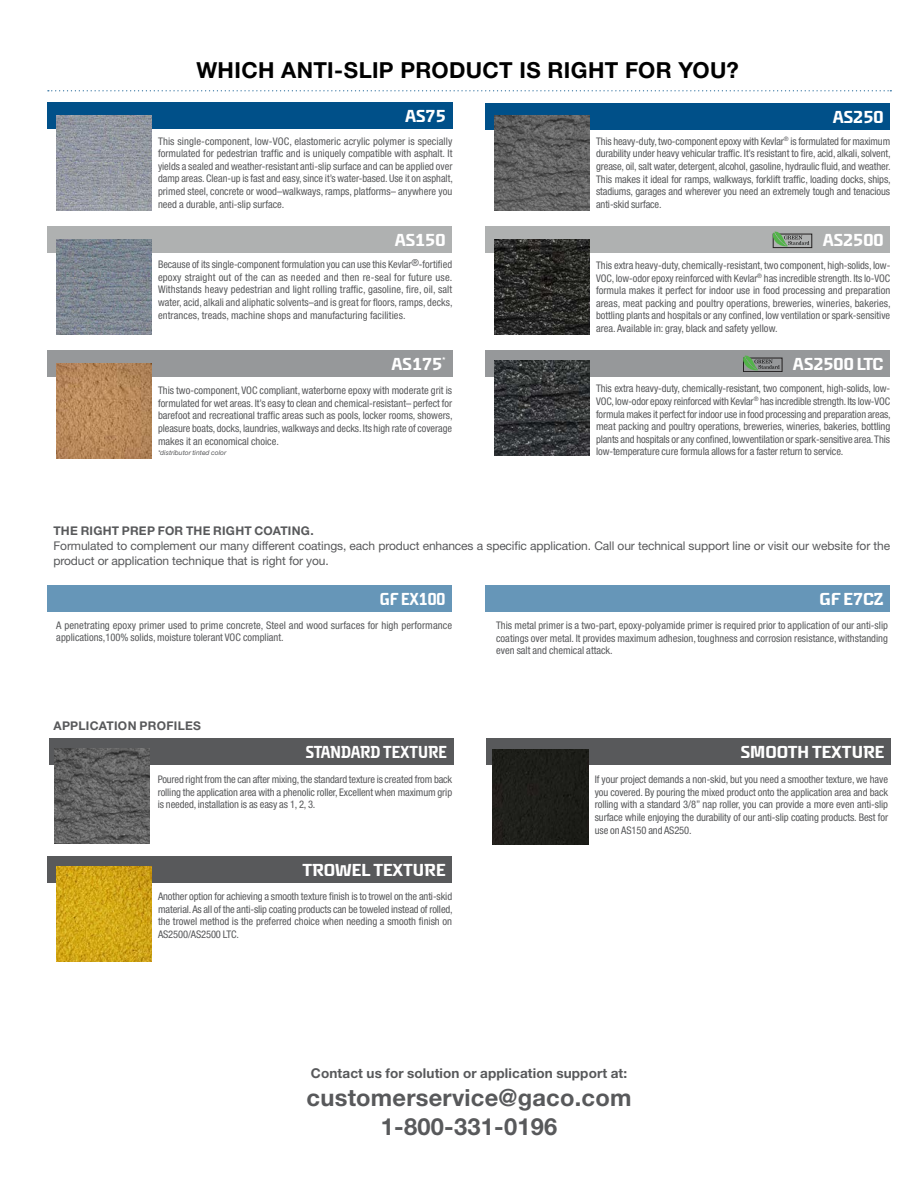
<style>
.page{position:relative;width:918px;height:1188px;background:#fff}
.page>*{position:absolute;margin:0;border:0;box-sizing:border-box;transform-origin:0 0}
.t1{font:700 23.7px/28.3px "Helvetica Neue LT Std";letter-spacing:.01em;color:#58595b;text-align:center}
.t2{font:700 22.2px "Helvetica Neue LT Std";letter-spacing:.015em;color:#000}
.t3{font:700 18px "Safety";color:#fff}
.t4{font:700 18px "Safety";color:#fff;scale:.88 1}
.t5{font:700 13.5px "Helvetica Neue LT Std";letter-spacing:.01em;color:#58595b}
.t6{font:12px/15px "Helvetica Neue LT Std";letter-spacing:-.01em;color:#58595b}
.t7{font:700 12px "Helvetica Neue LT Std";letter-spacing:.02em;color:#58595b}
.t8{font:condensed 10.5px/12.6px "Helvetica Neue LT Std";color:#58595b;text-align:justify}
.t9{font:italic 6.75px "Helvetica Neue LT Std";color:#58595b}
</style>
<div class="page">
<div style="left:49px;top:738px;width:404px;height:27px;background:#58595b"></div>
<div style="left:47px;top:856px;width:405px;height:27px;background:#58595b"></div>
<div style="left:47px;top:226px;width:405px;height:27px;background:#afb1b1"></div>
<svg style="left:48px;top:90px;width:843px;height:1px"></svg>
<img style="left:56px;top:240px;width:95px;height:95px">
<div style="left:47px;top:350px;width:405px;height:27px;background:#96989a"></div>
<div style="left:47px;top:102px;width:405px;height:27px;background:#005089"></div>
<div style="left:485px;top:103px;width:405px;height:27px;background:#005089"></div>
<img style="left:56px;top:115px;width:95px;height:95px">
<img style="left:56px;top:364px;width:95px;height:95px">
<img style="left:494px;top:115px;width:95px;height:95px">
<div style="left:485px;top:226px;width:405px;height:27px;background:#afb1b1"></div>
<img style="left:494px;top:240px;width:95px;height:95px">
<div style="left:485px;top:350px;width:405px;height:27px;background:#96989a"></div>
<img style="left:494px;top:361px;width:95px;height:95px">
<svg style="left:773px;top:232px;width:39px;height:16px"></svg>
<svg style="left:743px;top:356px;width:39px;height:16px"></svg>
<img style="left:55px;top:749px;width:95px;height:95px">
<div style="left:486px;top:738px;width:405px;height:27px;background:#58595b"></div>
<div style="left:493px;top:750px;width:95px;height:95px;background:#1d1e19"></div>
<img style="left:56px;top:867px;width:95px;height:95px">
<div style="left:47px;top:585px;width:405px;height:27px;background:#6696b8"></div>
<div style="left:485px;top:585px;width:405px;height:27px;background:#6696b8"></div>
<h2 class="t2" style="left:196px;top:57px;width:544px">WHICH ANTI-SLIP PRODUCT IS RIGHT FOR YOU?</h2>
<h3 class="t3" style="left:405px;top:106px;width:42px">AS75</h3>
<h3 class="t3" style="left:833px;top:108px;width:52px">AS250</h3>
<p class="t8" style="left:596px;top:135px;width:296px">This heavy-duty, two-component epoxy with Kevlar<sup>®</sup> is formulated for maximum durability under heavy vehicular traffic. It’s resistant to fire, acid, alkali, solvent, grease, oil, salt water, detergent, alcohol, gasoline, hydraulic fluid, and weather.<br>This makes it ideal for ramps, walkways, forklift traffic, loading docks, ships, stadiums, garages and wherever you need an extremely tough and tenacious anti-skid surface.</p>
<p class="t8" style="left:158px;top:135px;width:296px">This single-component, low-VOC, elastomeric acrylic polymer is specially formulated for pedestrian traffic and is uniquely compatible with asphalt. It yields a sealed and weather-resistant anti-slip surface and can be applied over damp areas. Clean-up is fast and easy, since it’s water-based. Use it on asphalt, primed steel, concrete or wood–walkways, ramps, platforms– anywhere you need a durable, anti-slip surface.</p>
<h3 class="t3" style="left:395px;top:231px;width:52px">AS150</h3>
<p class="t8" style="left:158px;top:258px;width:296px">Because of its single-component formulation you can use this Kevlar<sup>®</sup>-fortified epoxy straight out of the can as needed and then re-seal for future use.<br>Withstands heavy pedestrian and light rolling traffic, gasoline, fire, oil, salt water, acid, alkali and aliphatic solvents–and is great for floors, ramps, decks, entrances, treads, machine shops and manufacturing facilities.</p>
<h3 class="t3" style="left:392px;top:355px;width:56px">AS175<sup>*</sup></h3>
<p class="t8" style="left:158px;top:384px;width:296px">This two-component, VOC compliant, waterborne epoxy with moderate grit is formulated for wet areas. It’s easy to clean and chemical-resistant– perfect for barefoot and recreational traffic areas such as pools, locker rooms, showers, pleasure boats, docks, laundries, walkways and decks. Its high rate of coverage makes it an economical choice.</p>
<p class="t9" style="left:158px;top:449px;width:70px">*distributor tinted color</p>
<h3 class="t3" style="left:823px;top:231px;width:62px">AS2500</h3>
<p class="t8" style="left:596px;top:259px;width:296px">This extra heavy-duty, chemically-resistant, two component, high-solids, low-VOC, low-odor epoxy reinforced with Kevlar<sup>®</sup> has incredible strength. Its lo-VOC formula makes it perfect for indoor use in food processing and preparation areas, meat packing and poultry operations, breweries, wineries, bakeries, bottling plants and hospitals or any confined, low ventilation or spark-sensitive area. Available in: gray, black and safety yellow.</p>
<h3 class="t3" style="left:793px;top:355px;width:92px">AS2500 LTC</h3>
<p class="t8" style="left:596px;top:382px;width:296px">This extra heavy-duty, chemically-resistant, two component, high-solids, low-VOC, low-odor epoxy reinforced with Kevlar<sup>®</sup> has incredible strength. Its low-VOC formula makes it perfect for indoor use in food processing and preparation areas, meat packing and poultry operations, breweries, wineries, bakeries, bottling plants and hospitals or any confined, lowventilation or spark-sensitive area. This low-temperature cure formula allows for a faster return to service.</p>
<p class="t7" style="left:53px;top:523px;width:262px">THE RIGHT PREP FOR THE RIGHT COATING.</p>
<p class="t6" style="left:53px;top:538px;width:838px">Formulated to complement our many different coatings, each product enhances a specific application. Call our technical support line or visit our website for the product or application technique that is right for you.</p>
<h3 class="t4" style="left:380px;top:589px;width:76px">GF EX100</h3>
<h3 class="t3" style="left:819px;top:589px;width:65px">GF E7CZ</h3>
<p class="t8" style="left:496px;top:619px;width:393px">This metal primer is a two-part, epoxy-polyamide primer is required prior to application of our anti-slip coatings over metal. It provides maximum adhesion, toughness and corrosion resistance, withstanding even salt and chemical attack.</p>
<p class="t8" style="left:56px;top:619px;width:397px">A penetrating epoxy primer used to prime concrete, Steel and wood surfaces for high performance applications,100% solids, moisture tolerant VOC compliant.</p>
<p class="t7" style="left:53px;top:718px;width:149px">APPLICATION PROFILES</p>
<h3 class="t4" style="left:306px;top:742px;width:162px">STANDARD TEXTURE</h3>
<p class="t8" style="left:158px;top:773px;width:296px">Poured right from the can after mixing, the standard texture is created from back rolling the application area with a phenolic roller, Excellent when maximum grip is needed, installation is as easy as 1, 2, 3.</p>
<h3 class="t3" style="left:302px;top:860px;width:145px">TROWEL TEXTURE</h3>
<p class="t8" style="left:158px;top:890px;width:296px">Another option for achieving a smooth texture finish is to trowel on the anti-skid material. As all of the anti-slip coating products can be toweled instead of rolled, the trowel method is the preferred choice when needing a smooth finish on AS2500/AS2500 LTC.</p>
<h3 class="t3" style="left:741px;top:742px;width:145px">SMOOTH TEXTURE</h3>
<p class="t8" style="left:595px;top:773px;width:295px">If your project demands a non-skid, but you need a smoother texture, we have you covered. By pouring the mixed product onto the application area and back rolling with a standard 3/8” nap roller, you can provide a more even anti-slip surface while enjoying the durability of our anti-slip coating products. Best for use on AS150 and AS250.</p>
<p class="t5" style="left:311px;top:1065px;width:318px">Contact us for solution or application support at:</p>
<h1 class="t1" style="left:307px;top:1083px;width:326px">customerservice@gaco.com<br>1-800-331-0196</h1>
</div>
